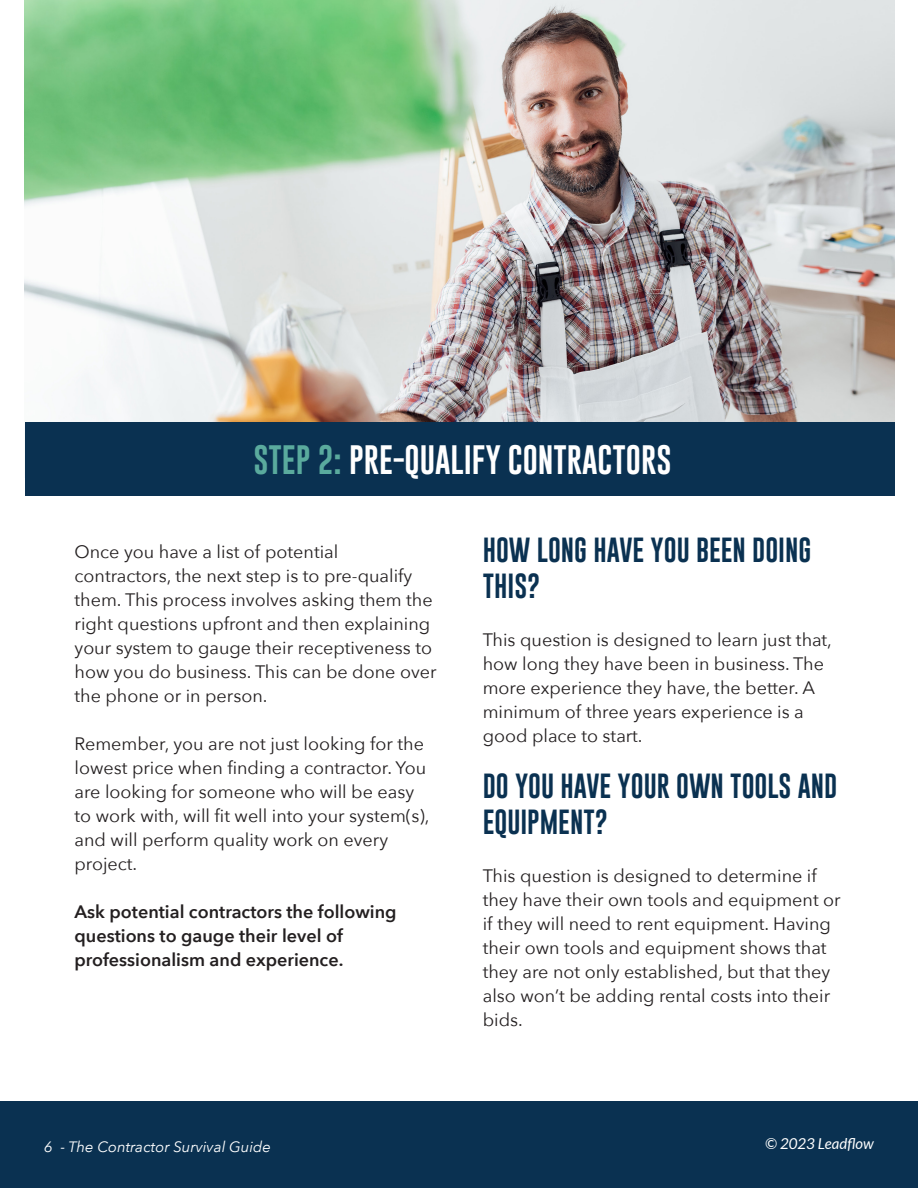
<style>
.page{position:relative;width:918px;height:1188px;background:#fff}
.page>*{position:absolute;margin:0;border:0;box-sizing:border-box;transform-origin:0 0}
.t1{font:30px "Gobold";color:#fff}
.t2{font:25.5px/36px "Gobold";color:#0a3151}
.t3{font:18px/24px "Avenir Next";color:#231f20}
.t4{font:600 18px/24px "Avenir Next";color:#231f20}
.t5{font:italic 15px "Avenir Next";color:#fff}
.t6{font:italic 15px "Lato";color:#fff}
.s1{color:#5aaa9d}
</style>
<div class="page">
<div style="left:0;top:1102px;width:918px;height:86px;background:#0a3151"></div>
<img style="left:25px;top:0;width:869px;height:423px">
<div style="left:25px;top:423px;width:869px;height:73px;background:#0a3151"></div>
<p class="t1" style="left:253px;top:440px;width:420px"><span class="s1">STEP 2:</span> PRE-QUALIFY CONTRACTORS</p>
<p class="t3" style="left:75px;top:539px;width:265px">Once you have a list of potential</p>
<p class="t3" style="left:75px;top:563px;width:364px">contractors, the next step is to pre-qualify them. This process involves asking them the right questions upfront and then explaining your system to gauge their receptiveness to how you do business. This can be done over the phone or in person.</p>
<p class="t3" style="left:75px;top:731px;width:356px">Remember, you are not just looking for the lowest price when finding a contractor. You are looking for someone who will be easy to work with, will fit well into your system(s), and will perform quality work on every</p>
<p class="t3" style="left:75px;top:851px;width:64px">project.</p>
<p class="t4" style="left:75px;top:900px;width:324px">Ask potential contractors the following questions to gauge their level of</p>
<p class="t4" style="left:75px;top:948px;width:270px">professionalism and experience.</p>
<p class="t2" style="left:483px;top:532px;width:330px">HOW LONG HAVE YOU BEEN DOING<br>THIS?</p>
<p class="t3" style="left:483px;top:627px;width:351px">This question is designed to learn just that, how long they have been in business. The more experience they have, the better. A minimum of three years experience is a good place to start.</p>
<p class="t2" style="left:483px;top:767px;width:356px">DO YOU HAVE YOUR OWN TOOLS AND<br>EQUIPMENT?</p>
<p class="t3" style="left:483px;top:863px;width:360px">This question is designed to determine if they have their own tools and equipment or if they will need to rent equipment. Having their own tools and equipment shows that they are not only established, but that they also won’t be adding rental costs into their bids.</p>
<p class="t5" style="left:44px;top:1134px;width:228px">6 - The Contractor Survival Guide</p>
<p class="t6" style="left:765px;top:1135px;width:110px">© 2023 Leadflow</p>
</div>
